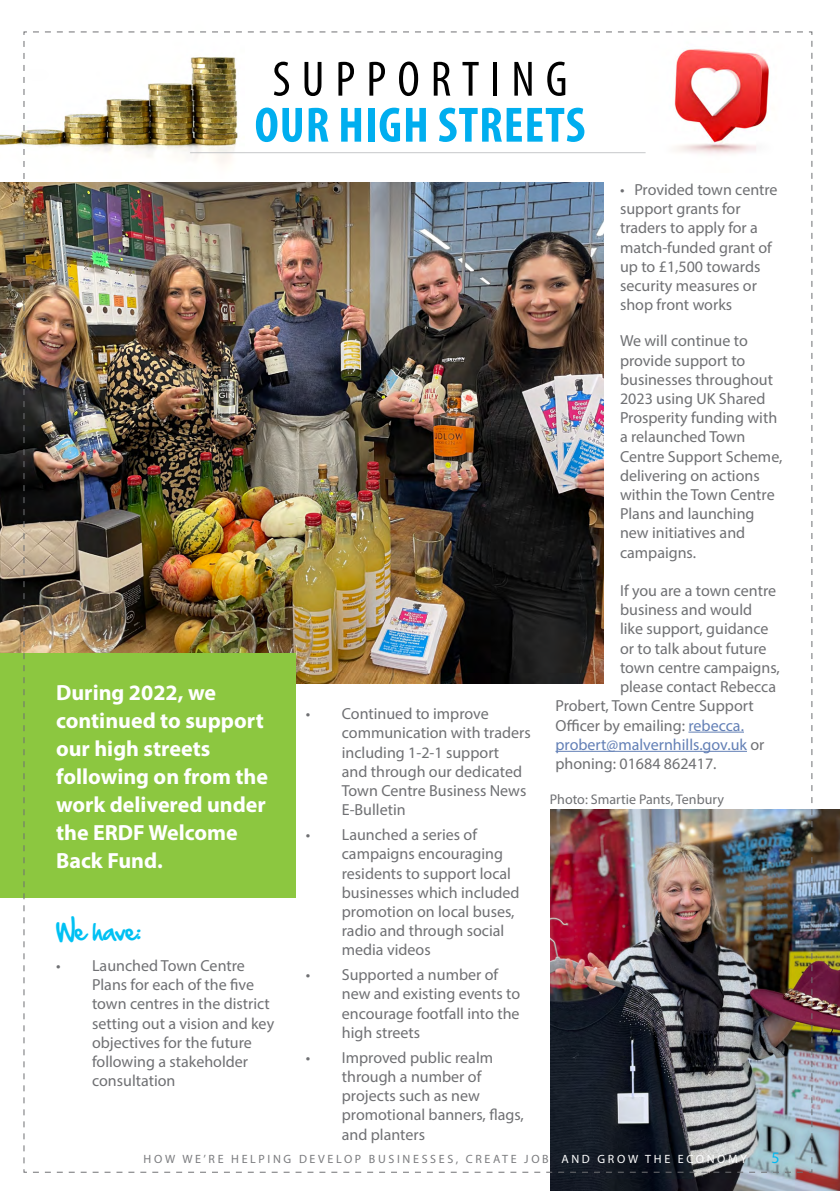
<style>
.page{position:relative;width:840px;height:1191px;background:#fff}
.page>*{position:absolute;margin:0;border:0;box-sizing:border-box;transform-origin:0 0}
.main_heading_line2{font:700 condensed 50px "Myriad Pro";letter-spacing:.02em;color:#00aeef}
.main_heading_line2-2{font:condensed 50px "Myriad Pro";letter-spacing:.22em;color:#000}
.body{font:700 22px/28px "Myriad Pro";color:#fff}
.body-2{font:22px "Hand Of Sean";color:#00c1f3}
.body-3{font:16px/19.2px "Myriad Pro";color:#6f7073}
.body-4{font:16px "Myriad Pro";color:#6380b6}
.t1{font:16px "Myriad Pro";color:#00b9f1}
.body-5{font:14px "Myriad Pro";color:#6f7073}
.t2{font:12px "Myriad Pro";letter-spacing:.22em;color:#7b7c7f}
.heading{font:12px "Myriad Pro";letter-spacing:.22em;color:#fff}
.s1{color:#6380b6}
.s2{color:#6f7073}
</style>
<div class="page">
<img style="left:1px;top:131px;width:22px;height:14px">
<img style="left:550px;top:809px;width:289px;height:382px">
<img style="left:1px;top:183px;width:22px;height:470px">
<div style="left:0;top:653px;width:295px;height:245px;background:#8cc740"></div>
<img style="left:23px;top:31px;width:789px;height:1142px">
<hr style="left:688px;top:731px;width:55px;height:1px;background:#6380b6">
<hr style="left:555px;top:751px;width:191px;height:1px;background:#6380b6">
<p class="main_heading_line2-2" style="left:272px;top:49px;width:296px">SUPPORTING</p>
<p class="main_heading_line2" style="left:254px;top:94px;width:332px">OUR HIGH STREETS</p>
<p class="body" style="left:56px;top:678px;width:213px">During 2022, we continued to support our high streets following on from the work delivered under the ERDF Welcome<br>Back Fund.</p>
<p class="body-2" style="left:56px;top:911px;width:86px">We have:</p>
<p class="body-3" style="left:92px;top:955px;width:183px;text-indent:-36px">• Launched Town Centre<br>Plans for each of the five town centres in the district setting out a vision and key objectives for the future following a stakeholder consultation</p>
<p class="body-3" style="left:341px;top:704px;width:190px;text-indent:-36px">• Continued to improve communication with traders including 1-2-1 support<br>and through our dedicated<br>Town Centre Business News<br>E-Bulletin</p>
<p class="body-3" style="left:341px;top:825px;width:179px;text-indent:-36px">• Launched a series of campaigns encouraging residents to support local businesses which included promotion on local buses, radio and through social media videos</p>
<p class="body-3" style="left:341px;top:965px;width:180px;text-indent:-36px">• Supported a number of new and existing events to encourage footfall into the high streets</p>
<p class="body-3" style="left:341px;top:1047px;width:183px;text-indent:-36px">• Improved public realm through a number of projects such as new promotional banners, flags, and planters</p>
<p class="body-3" style="left:619px;top:180px;width:159px">• Provided town centre support grants for traders to apply for a match-funded grant of up to £1,500 towards security measures or shop front works</p>
<p class="body-3" style="left:619px;top:331px;width:164px">We will continue to provide support to businesses throughout<br>2023 using UK Shared<br>Prosperity funding with a relaunched Town<br>Centre Support Scheme, delivering on actions within the Town Centre<br>Plans and launching new initiatives and campaigns.</p>
<p class="body-3" style="left:619px;top:581px;width:157px">If you are a town centre</p>
<p class="body-3" style="left:619px;top:600px;width:133px">business and would</p>
<p class="body-3" style="left:619px;top:619px;width:150px">like support, guidance</p>
<p class="body-3" style="left:619px;top:638px;width:148px">or to talk about future</p>
<p class="body-3" style="left:619px;top:657px;width:161px">town centre campaigns,</p>
<p class="body-3" style="left:619px;top:677px;width:157px">please contact Rebecca</p>
<p class="body-3" style="left:555px;top:696px;width:199px">Probert, Town Centre Support</p>
<p class="body-3" style="left:555px;top:715px;width:190px">Officer by emailing: <span class="s1">rebecca.</span></p>
<p class="body-4" style="left:555px;top:734px;width:210px">probert@malvernhills.gov.uk <span class="s2">or</span></p>
<p class="body-3" style="left:555px;top:753px;width:162px">phoning: 01684 862417.</p>
<p class="body-5" style="left:549px;top:790px;width:175px">Photo: Smartie Pants, Tenbury</p>
<p class="t2" style="left:143px;top:1151px;width:608px">HOW WE’RE HELPING DEVELOP BUSINESSES, CREATE JOBS AND GROW THE ECONOMY</p>
<p class="t1" style="left:774px;top:1148px;width:10px">5</p>
<p class="heading" style="left:561px;top:1151px;width:187px">AND GROW THE ECONOMY</p>
<p class="t1" style="left:771px;top:1148px;width:10px">5</p>
</div>
